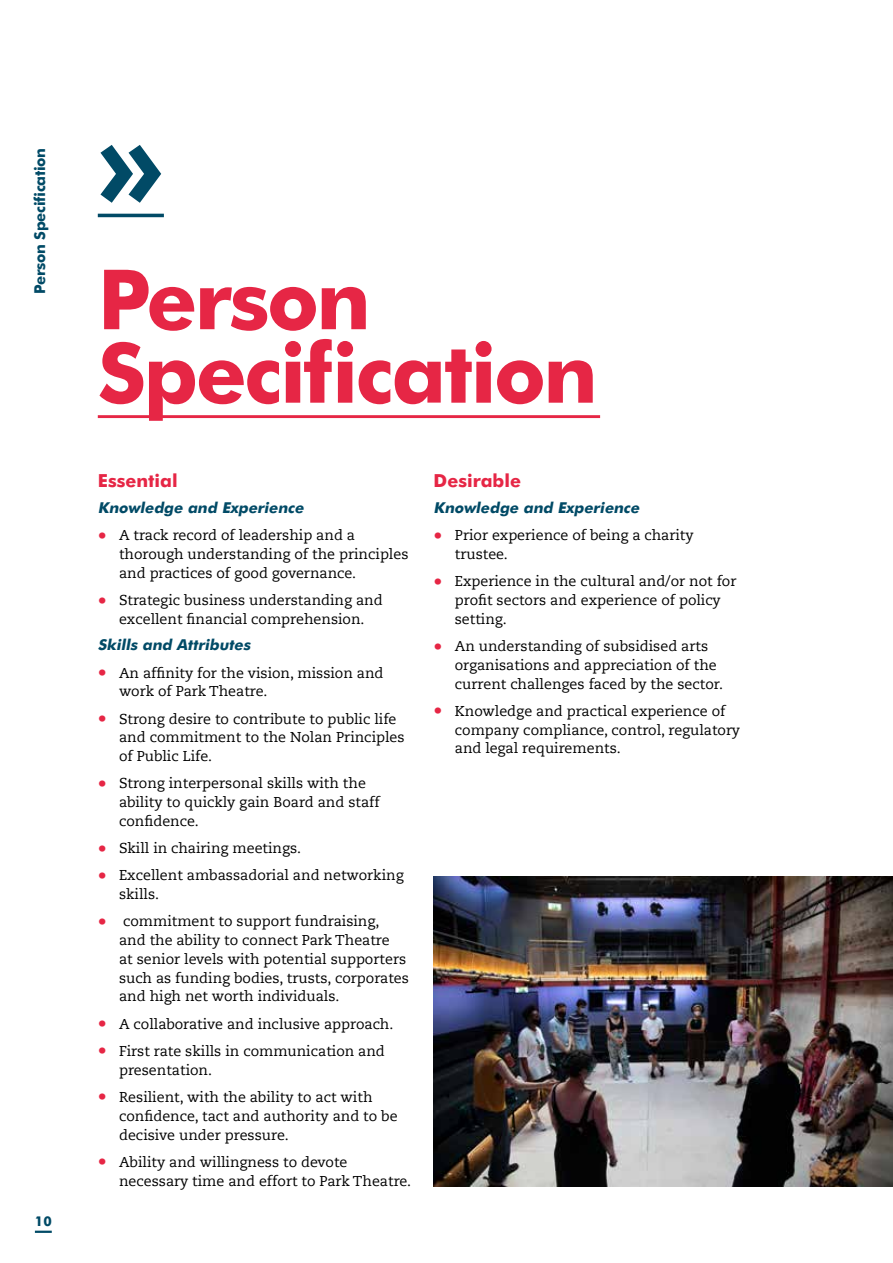
<style>
.page{position:relative;width:893px;height:1263px;background:#fff}
.page>*{position:absolute;margin:0;border:0;box-sizing:border-box;transform-origin:0 0}
.t1{font:700 121.5px "Futura BT";color:#014a66}
.t2{font:700 83.1px/73.5px "Futura BT";letter-spacing:-.03em;color:#e62645}
.t3{font:700 18px "Futura BT";color:#e62645}
.t4{font:italic 700 15px "Futura BT";color:#014a66}
.t5{font:700 15px "Futura BT";letter-spacing:-.02em;color:#014a66}
.t6{font:14.25px/18.8px "Caecilia LT Std";color:#000}
.t7{font:700 13.5px "Futura BT";color:#014a66}
.s1{font-weight:800;font-size:18px;color:#e62645}
</style>
<div class="page">
<hr style="left:98px;top:214px;width:66px;height:3px;background:#014a66">
<hr style="left:98px;top:415px;width:502px;height:3px;background:#e62645">
<img style="left:434px;top:877px;width:459px;height:309px">
<hr style="left:35px;top:1230px;width:17px;height:3px;background:#014a66">
<p class="t5" style="left:31px;top:294px;width:147px;rotate:-90deg">Person Specification</p>
<p class="t7" style="left:35px;top:1213px;width:18px">10</p>
<h1 class="t1" style="left:98px;top:86px;width:68px">»</h1>
<h2 class="t2" style="left:98px;top:262px;width:501px">Person<br>Specification</h2>
<p class="t3" style="left:98px;top:469px;width:81px">Essential</p>
<p class="t4" style="left:98px;top:499px;width:210px">Knowledge and Experience</p>
<p class="t6" style="left:119px;top:526px;width:291px;text-indent:-21px"><span class="s1">•</span> A track record of leadership and a thorough understanding of the principles and practices of good governance.</p>
<p class="t6" style="left:98px;top:591px;width:286px;text-align:center"><span class="s1">•</span> Strategic business understanding and excellent financial comprehension.</p>
<p class="t4" style="left:98px;top:636px;width:157px">Skills and Attributes</p>
<p class="t6" style="left:119px;top:664px;width:266px;text-indent:-21px"><span class="s1">•</span> An affinity for the vision, mission and work of Park Theatre.</p>
<p class="t6" style="left:119px;top:710px;width:287px;text-indent:-21px"><span class="s1">•</span> Strong desire to contribute to public life and commitment to the Nolan Principles of Public Life.</p>
<p class="t6" style="left:119px;top:774px;width:262px;text-indent:-21px"><span class="s1">•</span> Strong interpersonal skills with the ability to quickly gain Board and staff confidence.</p>
<p class="t6" style="left:98px;top:839px;width:205px"><span class="s1">•</span> Skill in chairing meetings.</p>
<p class="t6" style="left:119px;top:866px;width:286px;text-indent:-21px"><span class="s1">•</span> Excellent ambassadorial and networking skills.</p>
<p class="t6" style="left:119px;top:912px;width:291px;text-indent:-21px"><span class="s1">•</span> commitment to support fundraising, and the ability to connect Park Theatre<br>at senior levels with potential supporters such as funding bodies, trusts, corporates and high net worth individuals.</p>
<p class="t6" style="left:98px;top:1015px;width:297px"><span class="s1">•</span> A collaborative and inclusive approach.</p>
<p class="t6" style="left:119px;top:1042px;width:267px;text-indent:-21px"><span class="s1">•</span> First rate skills in communication and presentation.</p>
<p class="t6" style="left:119px;top:1088px;width:280px;text-indent:-21px"><span class="s1">•</span> Resilient, with the ability to act with confidence, tact and authority and to be decisive under pressure.</p>
<p class="t6" style="left:119px;top:1153px;width:294px;text-indent:-21px"><span class="s1">•</span> Ability and willingness to devote necessary time and effort to Park Theatre.</p>
<p class="t3" style="left:434px;top:469px;width:89px">Desirable</p>
<p class="t4" style="left:434px;top:499px;width:210px">Knowledge and Experience</p>
<p class="t6" style="left:455px;top:526px;width:240px;text-indent:-21px"><span class="s1">•</span> Prior experience of being a charity trustee.</p>
<p class="t6" style="left:455px;top:572px;width:283px;text-indent:-21px"><span class="s1">•</span> Experience in the cultural and/or not for profit sectors and experience of policy setting.</p>
<p class="t6" style="left:455px;top:637px;width:270px;text-indent:-21px"><span class="s1">•</span> An understanding of subsidised arts organisations and appreciation of the current challenges faced by the sector.</p>
<p class="t6" style="left:455px;top:702px;width:287px;text-indent:-21px"><span class="s1">•</span> Knowledge and practical experience of company compliance, control, regulatory and legal requirements.</p>
</div>
